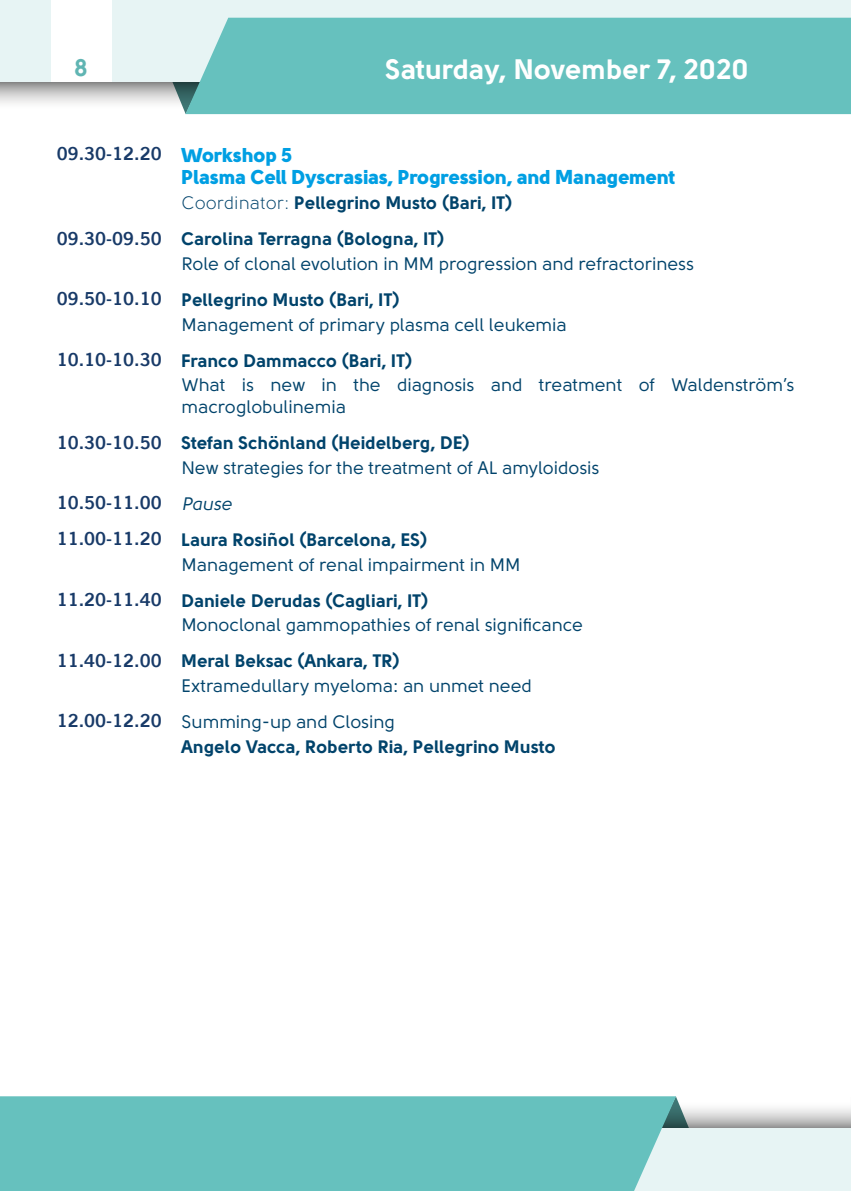
<style>
.page{position:relative;width:851px;height:1191px;background:#fff}
.page>*{position:absolute;margin:0;border:0;box-sizing:border-box;transform-origin:0 0}
.t1{font:28px "Solomon Sans Bold";color:#fff}
.t2{font:24px "Solomon Sans Bold";color:#60b5b3}
.t3{font:20px "Solomon Sans Black";letter-spacing:-.01em;color:#009fe3}
.t4{font:18px/22px "Solomon Sans Normal";color:#00436b}
.t5{font:18px/35.8px "Solomon Sans Bold";color:#00436b}
.t6{font:18px "Trade Gothic LT Bold Two";color:#183a68}
.s1{font-family:"Solomon Sans Black";font-size:20px;color:#009fe3}
.s2{font-family:"Solomon Sans Book"}
.s3{font-family:"Trade Gothic LT Bold Two";color:#183a68}
.s4{font-family:"Solomon Sans Normal Italic";color:#00436b}
</style>
<div class="page">
<hr style="left:850px;top:78px;width:1px;height:36px;background:#66c1be">
<hr style="left:850px;top:0;width:1px;height:82px;background:#d4edfc">
<svg style="left:850px;top:1107px;width:1px;height:84px"></svg>
<svg style="left:676px;top:1097px;width:174px;height:31px"></svg>
<svg style="left:0;top:82px;width:185px;height:30px"></svg>
<div style="left:0;top:1128px;width:850px;height:63px;background:#e7f4f4"></div>
<div style="left:0;top:0;width:850px;height:82px;background:#e7f4f4"></div>
<div style="left:185px;top:18px;width:665px;height:96px;background:#66c1be"></div>
<div style="left:0;top:1096px;width:676px;height:95px;background:#66c1be"></div>
<div style="left:51px;top:0;width:60px;height:82px;background:#fff"></div>
<h2 class="t2" style="left:74px;top:53px;width:15px">8</h2>
<h1 class="t1" style="left:385px;top:53px;width:365px">Saturday, November 7, 2020</h1>
<p class="t6" style="left:57px;top:143px;width:237px">09.30-12.20 <span class="s1">Workshop 5</span></p>
<p class="t3" style="left:181px;top:166px;width:495px">Plasma Cell Dyscrasias, Progression, and Management</p>
<p class="t5" style="left:57px;top:185px;width:457px;text-indent:125px"><span class="s2">Coordinator:</span> Pellegrino Musto (Bari, IT)<br><span class="s3">09.30-09.50</span> Carolina Terragna (Bologna, IT)</p>
<p class="t4" style="left:181px;top:253px;width:514px">Role of clonal evolution in MM progression and refractoriness</p>
<p class="t5" style="left:57px;top:281px;width:345px"><span class="s3">09.50-10.10</span> Pellegrino Musto (Bari, IT)</p>
<p class="t4" style="left:181px;top:313px;width:387px">Management of primary plasma cell leukemia</p>
<p class="t5" style="left:57px;top:342px;width:357px"><span class="s3">10.10-10.30</span> Franco Dammacco (Bari, IT)</p>
<p class="t4" style="left:181px;top:374px;width:614px">What is new in the diagnosis and treatment of Waldenström’s macroglobulinemia</p>
<p class="t5" style="left:57px;top:425px;width:414px"><span class="s3">10.30-10.50</span> Stefan Schönland (Heidelberg, DE)</p>
<p class="t4" style="left:181px;top:457px;width:419px">New strategies for the treatment of AL amyloidosis</p>
<p class="t6" style="left:57px;top:492px;width:176px">10.50-11.00 <span class="s4">Pause</span></p>
<p class="t5" style="left:57px;top:521px;width:372px"><span class="s3">11.00-11.20</span> Laura Rosiñol (Barcelona, ES)</p>
<p class="t4" style="left:181px;top:553px;width:340px">Management of renal impairment in MM</p>
<p class="t5" style="left:57px;top:582px;width:373px"><span class="s3">11.20-11.40</span> Daniele Derudas (Cagliari, IT)</p>
<p class="t4" style="left:181px;top:614px;width:403px">Monoclonal gammopathies of renal significance</p>
<p class="t5" style="left:57px;top:643px;width:344px"><span class="s3">11.40-12.00</span> Meral Beksac (Ankara, TR)</p>
<p class="t4" style="left:57px;top:668px;width:476px;line-height:35.8px;text-indent:125px">Extramedullary myeloma: an unmet need<br><span class="s3">12.00-12.20</span> Summing-up and Closing</p>
<p class="t5" style="left:181px;top:728px;width:376px">Angelo Vacca, Roberto Ria, Pellegrino Musto</p>
</div>
